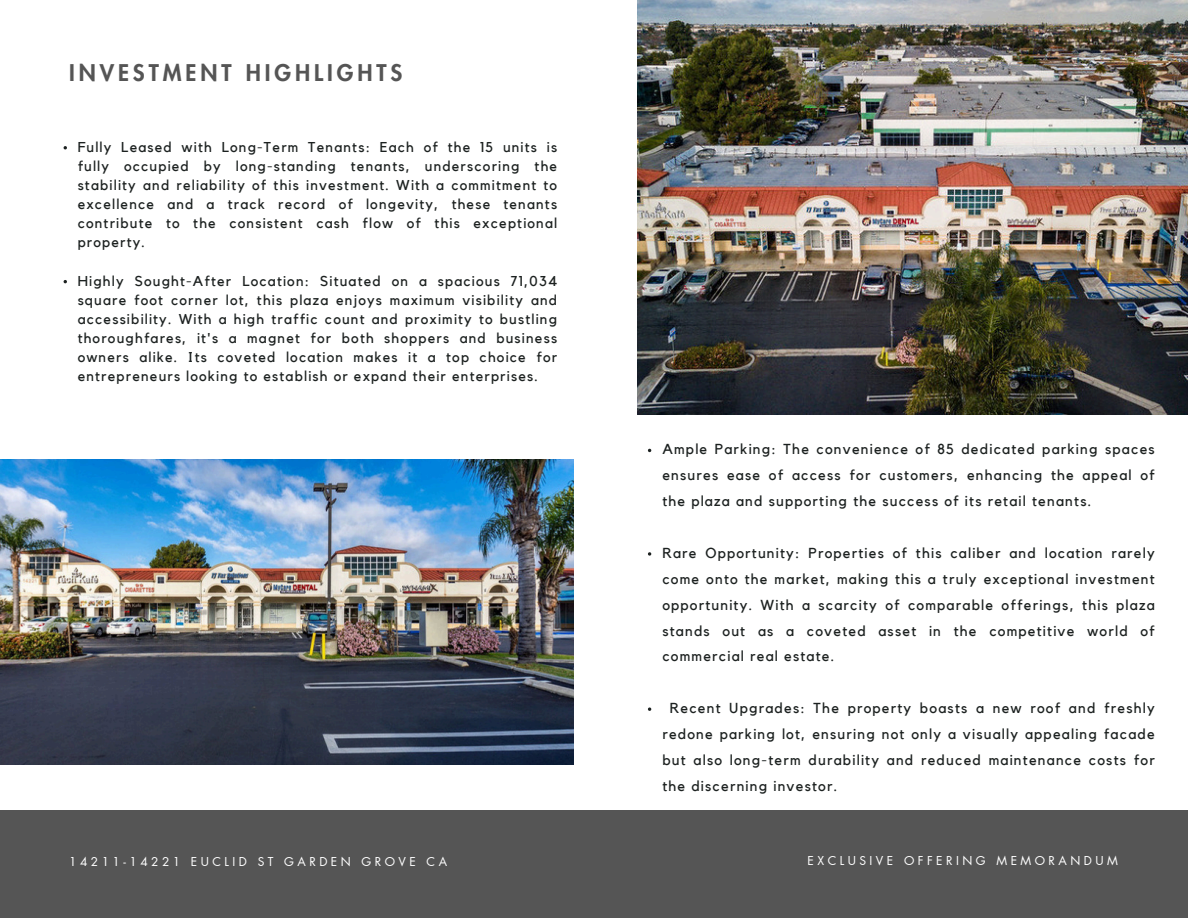
<style>
.page{position:relative;width:1188px;height:918px;background:#fff}
.page>*{position:absolute;margin:0;border:0;box-sizing:border-box;transform-origin:0 0}
.t1{font:800 22.5px "Futura LT Pro";letter-spacing:.175em;color:#555}
.t2{font:14.4px/25.8px "Kollektif";letter-spacing:.085em;color:#1c2120;text-align:justify}
.t3{font:14.25px/19.2px "Kollektif";letter-spacing:.085em;color:#1c2120;text-align:justify}
.t4{font:12px "Futura LT Pro";letter-spacing:.29em;color:#fff}
</style>
<div class="page">
<img style="left:0;top:459px;width:574px;height:306px">
<img style="left:638px;top:0;width:550px;height:415px">
<div style="left:0;top:810px;width:1188px;height:108px;background:#555"></div>
<svg style="left:648px;top:552px;width:3px;height:4px"></svg>
<p class="t1" style="left:69px;top:63px;width:335px">INVESTMENT HIGHLIGHTS</p>
<p class="t3" style="left:78px;top:138px;width:481px">Fully Leased with Long-Term Tenants: Each of the 15 units is fully occupied by long-standing tenants, underscoring the stability and reliability of this investment. With a commitment to excellence and a track record of longevity, these tenants contribute to the consistent cash flow of this exceptional property.</p>
<p class="t3" style="left:78px;top:272px;width:481px">Highly Sought-After Location: Situated on a spacious 71,034 square foot corner lot, this plaza enjoys maximum visibility and accessibility. With a high traffic count and proximity to bustling thoroughfares, it's a magnet for both shoppers and business owners alike. Its coveted location makes it a top choice for entrepreneurs looking to establish or expand their enterprises.</p>
<p class="t4" style="left:69px;top:856px;width:379px">14211-14221 EUCLID ST GARDEN GROVE CA</p>
<p class="t2" style="left:662px;top:437px;width:494px">Ample Parking: The convenience of 85 dedicated parking spaces ensures ease of access for customers, enhancing the appeal of the plaza and supporting the success of its retail tenants.</p>
<p class="t2" style="left:662px;top:541px;width:494px">Rare Opportunity: Properties of this caliber and location rarely come onto the market, making this a truly exceptional investment opportunity. With a scarcity of comparable offerings, this plaza stands out as a coveted asset in the competitive world of commercial real estate.</p>
<p class="t2" style="left:662px;top:696px;width:494px;text-indent:7px">Recent Upgrades: The property boasts a new roof and freshly redone parking lot, ensuring not only a visually appealing facade but also long-term durability and reduced maintenance costs for the discerning investor.</p>
<h1 class="t4" style="left:808px;top:855px;width:312px">EXCLUSIVE OFFERING MEMORANDUM</h1>
</div>
